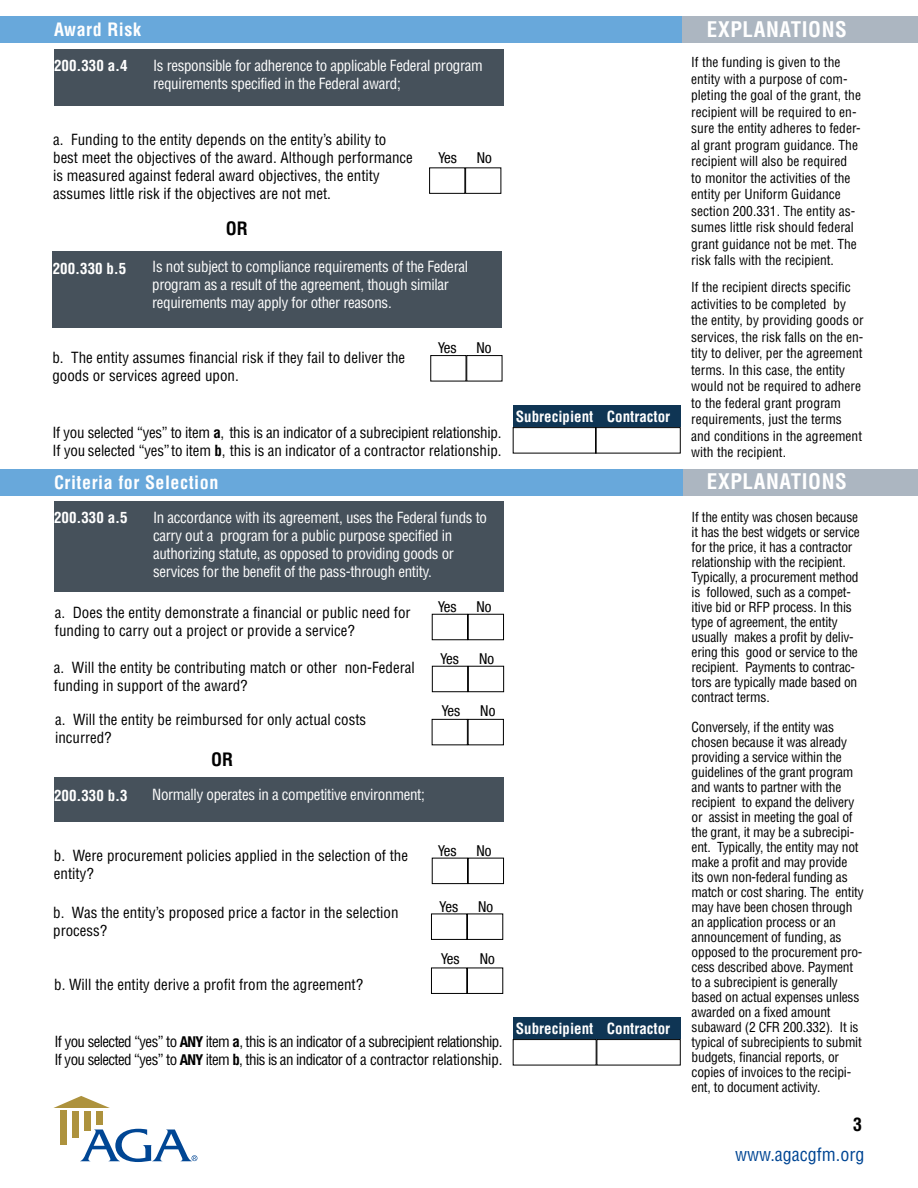
<style>
.page{position:relative;width:918px;height:1188px;background:#fff}
.page>*{position:absolute;margin:0;border:0;box-sizing:border-box;transform-origin:0 0}
.t1{font:700 condensed 21px "Helvetica LT Std";letter-spacing:.03em;color:#fff}
.t2{font:700 condensed 18px "Helvetica LT Std";letter-spacing:.03em;color:#fff}
.t3{font:condensed 18px "Helvetica LT Std";color:#004694}
.t4{font:700 condensed 18px "Helvetica LT Std";color:#000}
.t5{font:condensed 15px/18px "Helvetica LT Std";color:#000}
.t6{font:condensed 15px/18px "Helvetica LT Std";letter-spacing:-.02em;color:#fff}
.t7{font:condensed 15px/18px "Helvetica LT Std";letter-spacing:-.04em;color:#000}
.t8{font:condensed 15px/18px "Helvetica LT Std";letter-spacing:-.02em;color:#000}
.t9{font:700 condensed 15px "Helvetica LT Std";color:#fff}
.t10{font:condensed 15px "Helvetica Neue LT";color:#000}
.t11{font:condensed 13.5px/15px "Helvetica LT Std";letter-spacing:-.015em;color:#000}
.s1{font-weight:700}
.s2{font-family:"Helvetica Neue LT Std";font-weight:700}
</style>
<div class="page">
<div style="left:54px;top:501px;width:450px;height:91px;background:#46515b"></div>
<div style="left:667px;top:469px;width:251px;height:27px;background:#acb6c1"></div>
<div style="left:52px;top:251px;width:450px;height:77px;background:#46515b"></div>
<div style="left:662px;top:16px;width:256px;height:27px;background:#acb6c1"></div>
<div style="left:54px;top:49px;width:450px;height:56px;background:#46515b"></div>
<div style="left:0;top:16px;width:681px;height:27px;background:#68a8db"></div>
<div style="left:430px;top:355px;width:36px;height:26px;border:1px solid #000"></div>
<div style="left:466px;top:355px;width:36px;height:26px;border:1px solid #000"></div>
<div style="left:0;top:469px;width:682px;height:27px;background:#68a8db"></div>
<div style="left:429px;top:167px;width:36px;height:27px;border:1px solid #000"></div>
<div style="left:465px;top:167px;width:36px;height:27px;border:1px solid #000"></div>
<div style="left:432px;top:666px;width:36px;height:26px;border:1px solid #000"></div>
<div style="left:468px;top:666px;width:36px;height:26px;border:1px solid #000"></div>
<div style="left:54px;top:777px;width:450px;height:45px;background:#46515b"></div>
<div style="left:597px;top:1039px;width:84px;height:26px;border:1px solid #000"></div>
<div style="left:597px;top:1018px;width:84px;height:21px;background:#0f3554"></div>
<div style="left:60px;top:1111px;width:7px;height:34px;background:#ad923d"></div>
<svg style="left:53px;top:1096px;width:57px;height:12px"></svg>
<div style="left:72px;top:1111px;width:6px;height:26px;background:#ad923d"></div>
<div style="left:84px;top:1111px;width:6px;height:19px;background:#ad923d"></div>
<div style="left:96px;top:1111px;width:6px;height:13px;background:#ad923d"></div>
<svg style="left:80px;top:1129px;width:117px;height:33px"></svg>
<div style="left:595px;top:427px;width:86px;height:26px;border:1px solid #000"></div>
<div style="left:597px;top:406px;width:84px;height:21px;background:#0f3554"></div>
<div style="left:432px;top:719px;width:36px;height:26px;border:1px solid #000"></div>
<div style="left:468px;top:719px;width:36px;height:26px;border:1px solid #000"></div>
<div style="left:513px;top:427px;width:84px;height:26px;border:1px solid #000"></div>
<div style="left:513px;top:406px;width:84px;height:21px;background:#0f3554"></div>
<div style="left:513px;top:1039px;width:84px;height:26px;border:1px solid #000"></div>
<div style="left:513px;top:1018px;width:84px;height:21px;background:#0f3554"></div>
<div style="left:432px;top:858px;width:36px;height:26px;border:1px solid #000"></div>
<div style="left:468px;top:858px;width:36px;height:26px;border:1px solid #000"></div>
<div style="left:431px;top:914px;width:36px;height:26px;border:1px solid #000"></div>
<div style="left:467px;top:914px;width:36px;height:26px;border:1px solid #000"></div>
<div style="left:431px;top:968px;width:36px;height:26px;border:1px solid #000"></div>
<div style="left:467px;top:968px;width:36px;height:26px;border:1px solid #000"></div>
<h2 class="t2" style="left:54px;top:18px;width:89px">Award Risk</h2>
<h1 class="t1" style="left:707px;top:16px;width:141px">EXPLANATIONS</h1>
<p class="t9" style="left:54px;top:56px;width:75px">200.330 a.4</p>
<p class="t6" style="left:153px;top:56px;width:331px">Is responsible for adherence to applicable Federal program requirements specified in the Federal award;</p>
<p class="t11" style="left:691px;top:54px;width:171px;line-height:16.5px">If the funding is given to the entity with a purpose of com&shy;pleting the goal of the grant, the recipient will be required to en&shy;sure the entity adheres to feder&shy;al grant program guidance. The recipient will also be required<br>to monitor the activities of the entity per Uniform Guidance section 200.331. The entity as&shy;sumes little risk should federal grant guidance not be met. The risk falls with the recipient.</p>
<p class="t11" style="left:691px;top:279px;width:174px;line-height:16.5px">If the recipient directs specific activities to be completed by the entity, by providing goods or services, the risk falls on the en&shy;tity to deliver, per the agreement terms. In this case, the entity would not be required to adhere to the federal grant program requirements, just the terms and conditions in the agreement with the recipient.</p>
<p class="t5" style="left:53px;top:130px;width:361px">a. Funding to the entity depends on the entity’s ability to best meet the objectives of the award. Although performance is measured against federal award objectives, the entity assumes little risk if the objectives are not met.</p>
<p class="t10" style="left:438px;top:149px;width:20px">Yes</p>
<p class="t10" style="left:477px;top:149px;width:16px">No</p>
<h2 class="t4" style="left:226px;top:217px;width:23px">OR</h2>
<p class="t9" style="left:53px;top:259px;width:75px">200.330 b.5</p>
<p class="t6" style="left:152px;top:257px;width:317px">Is not subject to compliance requirements of the Federal program as a result of the agreement, though similar requirements may apply for other reasons.</p>
<p class="t10" style="left:438px;top:339px;width:20px">Yes</p>
<p class="t10" style="left:477px;top:339px;width:16px">No</p>
<p class="t5" style="left:52px;top:349px;width:354px">b. The entity assumes financial risk if they fail to deliver the goods or services agreed upon.</p>
<p class="t9" style="left:516px;top:407px;width:79px">Subrecipient</p>
<p class="t9" style="left:607px;top:407px;width:65px">Contractor</p>
<p class="t8" style="left:52px;top:424px;width:451px">If you selected “yes” to item <span class="s1">a</span>, this is an indicator of a subrecipient relationship.<br>If you selected “yes” to item <span class="s1">b</span>, this is an indicator of a contractor relationship.</p>
<h2 class="t2" style="left:54px;top:471px;width:166px">Criteria for Selection</h2>
<p class="t9" style="left:54px;top:508px;width:75px">200.330 a.5</p>
<p class="t6" style="left:153px;top:509px;width:336px">In accordance with its agreement, uses the Federal funds to carry out a program for a public purpose specified in authorizing statute, as opposed to providing goods or services for the benefit of the pass-through entity.</p>
<p class="t10" style="left:438px;top:598px;width:20px">Yes</p>
<p class="t10" style="left:477px;top:598px;width:16px">No</p>
<p class="t5" style="left:55px;top:603px;width:357px">a. Does the entity demonstrate a financial or public need for funding to carry out a project or provide a service?</p>
<p class="t5" style="left:54px;top:659px;width:362px">a. Will the entity be contributing match or other non-Federal funding in support of the award?</p>
<p class="t10" style="left:440px;top:650px;width:20px">Yes</p>
<p class="t10" style="left:479px;top:650px;width:16px">No</p>
<p class="t5" style="left:55px;top:710px;width:313px">a. Will the entity be reimbursed for only actual costs incurred?</p>
<h2 class="t4" style="left:211px;top:748px;width:23px">OR</h2>
<p class="t9" style="left:54px;top:786px;width:75px">200.330 b.3</p>
<p class="t6" style="left:152px;top:786px;width:274px">Normally operates in a competitive environment;</p>
<p class="t10" style="left:442px;top:702px;width:20px">Yes</p>
<p class="t10" style="left:480px;top:702px;width:16px">No</p>
<p class="t5" style="left:54px;top:847px;width:356px">b. Were procurement policies applied in the selection of the entity?</p>
<p class="t5" style="left:53px;top:903px;width:347px">b. Was the entity’s proposed price a factor in the selection process?</p>
<p class="t5" style="left:54px;top:976px;width:311px">b. Will the entity derive a profit from the agreement?</p>
<p class="t10" style="left:438px;top:842px;width:20px">Yes</p>
<p class="t10" style="left:477px;top:842px;width:16px">No</p>
<p class="t10" style="left:440px;top:898px;width:20px">Yes</p>
<p class="t10" style="left:478px;top:898px;width:16px">No</p>
<p class="t10" style="left:441px;top:950px;width:20px">Yes</p>
<p class="t10" style="left:480px;top:950px;width:16px">No</p>
<p class="t7" style="left:54px;top:1033px;width:450px">If you selected “yes” to <span class="s2">ANY</span> item <span class="s1">a</span>, this is an indicator of a subrecipient relationship.<br>If you selected “yes” to <span class="s2">ANY</span> item <span class="s1">b</span>, this is an indicator of a contractor relationship.</p>
<p class="t9" style="left:516px;top:1019px;width:79px">Subrecipient</p>
<p class="t9" style="left:607px;top:1019px;width:65px">Contractor</p>
<h1 class="t1" style="left:707px;top:468px;width:141px">EXPLANATIONS</h1>
<p class="t11" style="left:692px;top:509px;width:170px">If the entity was chosen because it has the best widgets or service for the price, it has a contractor relationship with the recipient.<br>Typically, a procurement method is followed, such as a compet&shy;itive bid or RFP process. In this type of agreement, the entity usually makes a profit by deliv&shy;ering this good or service to the recipient. Payments to contrac&shy;tors are typically made based on contract terms.</p>
<p class="t11" style="left:692px;top:719px;width:174px">Conversely, if the entity was chosen because it was already providing a service within the guidelines of the grant program and wants to partner with the recipient to expand the delivery or assist in meeting the goal of the grant, it may be a subrecipi&shy;ent. Typically, the entity may not make a profit and may provide<br>its own non-federal funding as match or cost sharing. The entity may have been chosen through an application process or an announcement of funding, as opposed to the procurement pro&shy;cess described above. Payment to a subrecipient is generally based on actual expenses unless awarded on a fixed amount subaward (2 CFR 200.332). It is typical of subrecipients to submit budgets, financial reports, or copies of invoices to the recipi&shy;ent, to document activity.</p>
<h2 class="t4" style="left:853px;top:1113px;width:10px">3</h2>
<h2 class="t3" style="left:735px;top:1144px;width:131px">www.agacgfm.org</h2>
</div>
